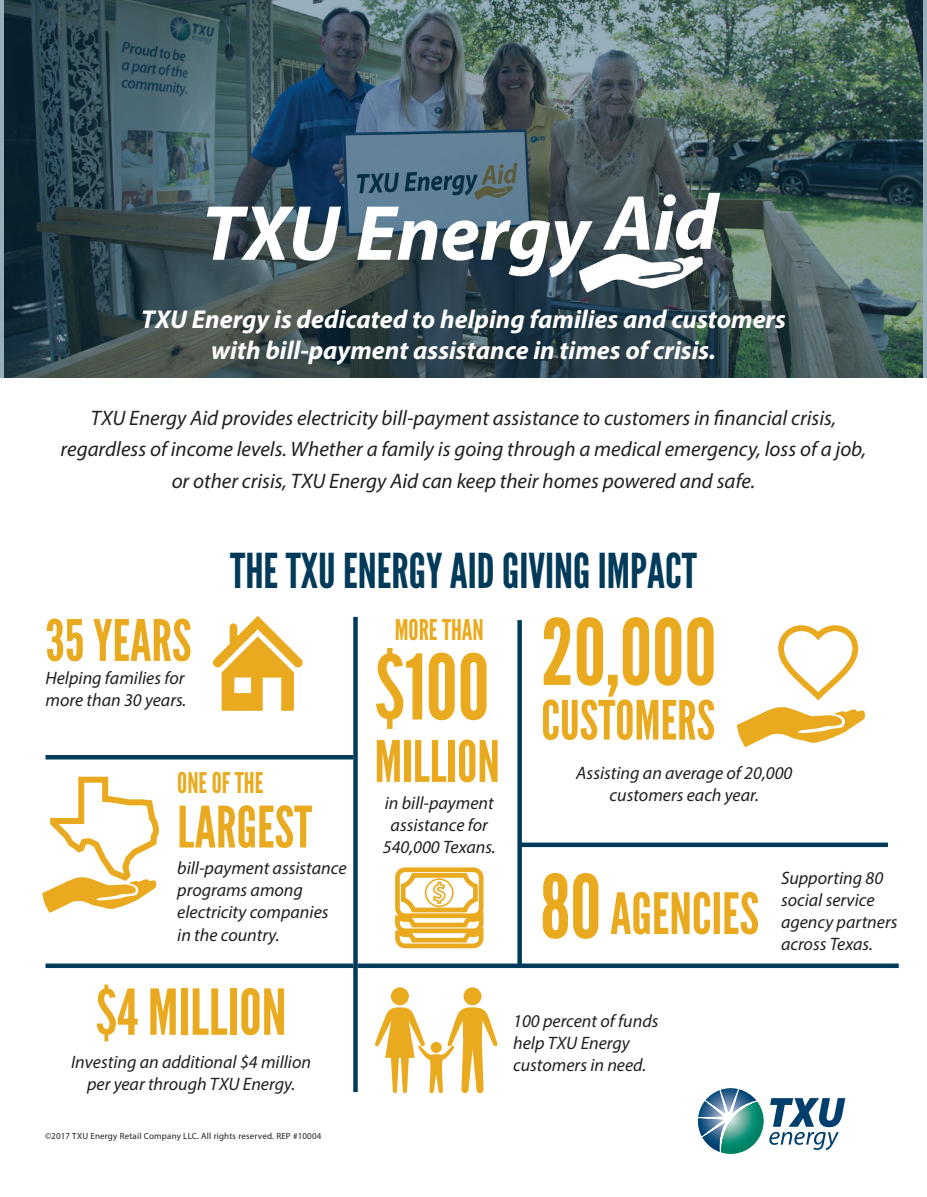
<style>
.page{position:relative;width:927px;height:1197px;background:#fff}
.page>*{position:absolute;margin:0;border:0;box-sizing:border-box;transform-origin:0 0}
.t1{font:91.2px "League Gothic";color:#eaaa20}
.t2{font:90px "League Gothic";color:#eaaa20}
.t3{font:63.15px "League Gothic";color:#eaaa20}
.t4{font:57px "League Gothic";color:#eaaa20}
.t5{font:54px "League Gothic";color:#eaaa20}
.t6{font:48px "League Gothic";color:#023b5a}
.t7{font:28.5px "League Gothic";color:#eaaa20}
.t8{font:italic 700 25.8px/31px "Myriad Pro";color:#fff;text-align:center}
.t9{font:italic 21px/31.2px "Myriad Pro";color:#231f20;text-align:center}
.t10{font:italic 18px/22.2px "Myriad Pro";color:#231f20}
.t11{font:9px "Myriad Pro";letter-spacing:.02em;color:#231f20}
</style>
<div class="page">
<img style="left:0;top:0;width:927px;height:378px">
<svg style="left:207px;top:207px;width:134px;height:54px"></svg>
<svg style="left:357px;top:207px;width:80px;height:53px"></svg>
<svg style="left:443px;top:193px;width:277px;height:100px"></svg>
<svg style="left:757px;top:1098px;width:88px;height:53px"></svg>
<img style="left:698px;top:1101px;width:23px;height:35px">
<img style="left:721px;top:1088px;width:16px;height:14px">
<img style="left:732px;top:1089px;width:24px;height:13px">
<img style="left:706px;top:1090px;width:19px;height:24px">
<img style="left:702px;top:1123px;width:19px;height:29px">
<img style="left:721px;top:1102px;width:43px;height:52px">
<svg style="left:611px;top:892px;width:147px;height:42px"></svg>
<svg style="left:543px;top:873px;width:55px;height:66px"></svg>
<svg style="left:395px;top:867px;width:89px;height:82px"></svg>
<svg style="left:42px;top:776px;width:117px;height:137px"></svg>
<svg style="left:737px;top:625px;width:128px;height:122px"></svg>
<div style="left:46px;top:755px;width:307px;height:5px;background:#023b5a"></div>
<hr style="left:46px;top:964px;width:307px;height:4px;background:#023b5a">
<div style="left:353px;top:617px;width:5px;height:475px;background:#023b5a"></div>
<hr style="left:358px;top:964px;width:541px;height:4px;background:#023b5a">
<div style="left:517px;top:620px;width:5px;height:345px;background:#023b5a"></div>
<hr style="left:519px;top:843px;width:369px;height:4px;background:#023b5a">
<svg style="left:213px;top:616px;width:90px;height:95px"></svg>
<svg style="left:375px;top:987px;width:123px;height:106px"></svg>
<svg style="left:0;top:0;width:5px;height:5px"></svg>
<svg style="left:922px;top:0;width:5px;height:5px"></svg>
<h3 class="t8" style="left:141px;top:303px;width:646px">TXU Energy is dedicated to helping families and customers with bill-payment assistance in times of crisis.</h3>
<p class="t9" style="left:61px;top:402px;width:807px">TXU Energy Aid provides electricity bill-payment assistance to customers in financial crisis, regardless of income levels. Whether a family is going through a medical emergency, loss of a job, or other crisis, TXU Energy Aid can keep their homes powered and safe.</p>
<h3 class="t6" style="left:230px;top:542px;width:468px">THE TXU ENERGY AID GIVING IMPACT</h3>
<h3 class="t4" style="left:46px;top:607px;width:148px">35 YEARS</h3>
<p class="t10" style="left:46px;top:667px;width:142px">Helping families for more than 30 years.</p>
<h3 class="t7" style="left:177px;top:766px;width:88px">ONE OF THE</h3>
<h3 class="t4" style="left:177px;top:793px;width:136px">LARGEST</h3>
<p class="t10" style="left:177px;top:857px;width:171px">bill-payment assistance programs among electricity companies in the country.</p>
<h3 class="t3" style="left:96px;top:975px;width:192px">$4 MILLION</h3>
<p class="t10" style="left:71px;top:1050px;width:241px;text-align:center">Investing an additional $4 million per year through TXU Energy.</p>
<p class="t11" style="left:45px;top:1130px;width:278px">©2017 TXU Energy Retail Company LLC. All rights reserved. REP #10004</p>
<h3 class="t7" style="left:395px;top:613px;width:91px">MORE THAN</h3>
<h1 class="t1" style="left:541px;top:598px;width:177px">20,000</h1>
<h3 class="t5" style="left:541px;top:688px;width:175px">CUSTOMERS</h3>
<h2 class="t2" style="left:375px;top:634px;width:117px">$100</h2>
<h3 class="t4" style="left:375px;top:728px;width:127px">MILLION</h3>
<p class="t10" style="left:576px;top:761px;width:218px;text-align:center">Assisting an average of 20,000 customers each year.</p>
<p class="t10" style="left:383px;top:791px;width:114px;text-align:center">in bill-payment assistance for<br>540,000 Texans.</p>
<p class="t10" style="left:513px;top:1009px;width:147px">100 percent of funds help TXU Energy customers in need.</p>
<p class="t10" style="left:781px;top:866px;width:118px">Supporting 80 social service agency partners across Texas.</p>
</div>
